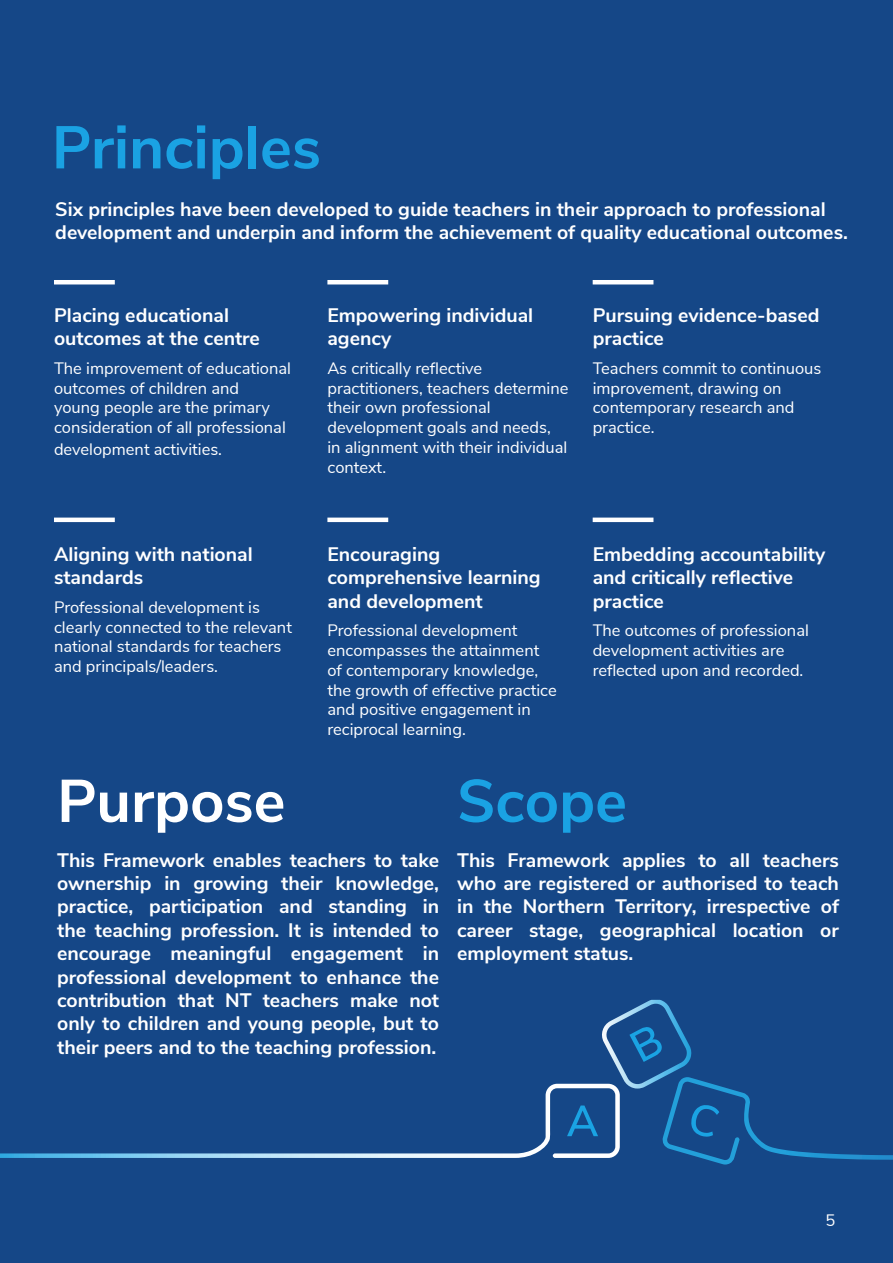
<style>
.page{position:relative;width:893px;height:1263px;background:#154787}
.page>*{position:absolute;margin:0;border:0;box-sizing:border-box;transform-origin:0 0}
.Heading{font:700 60px "Nunito Sans";color:#1aa2e3}
.Heading-2{font:700 60px "Nunito Sans";color:#fff}
.White_First_Paragrap{font:700 19.5px/23.4px "Nunito Sans";color:#fff}
.White_Body{font:16.5px/19.8px "Nunito Sans";color:#fff}
</style>
<div class="page">
<hr style="left:54px;top:280px;width:61px;height:4px;background:#fff">
<hr style="left:327px;top:280px;width:61px;height:4px;background:#fff">
<hr style="left:593px;top:280px;width:60px;height:4px;background:#fff">
<hr style="left:54px;top:518px;width:61px;height:4px;background:#fff">
<hr style="left:327px;top:518px;width:61px;height:4px;background:#fff">
<hr style="left:593px;top:518px;width:60px;height:4px;background:#fff">
<svg style="left:0;top:1084px;width:567px;height:74px"></svg>
<svg style="left:567px;top:1000px;width:326px;height:164px"></svg>
<p class="Heading" style="left:52px;top:104px;width:271px">Principles</p>
<p class="White_First_Paragrap" style="left:55px;top:196px;width:794px">Six principles have been developed to guide teachers in their approach to professional development and underpin and inform the achievement of quality educational outcomes.</p>
<p class="White_First_Paragrap" style="left:54px;top:302px;width:207px">Placing educational outcomes at the centre</p>
<p class="White_Body" style="left:54px;top:357px;width:239px">The improvement of educational outcomes of children and<br>young people are the primary consideration of all professional</p>
<p class="White_Body" style="left:54px;top:438px;width:170px">development activities.</p>
<p class="White_First_Paragrap" style="left:54px;top:541px;width:200px">Aligning with national standards</p>
<p class="White_Body" style="left:54px;top:596px;width:239px">Professional development is clearly connected to the relevant national standards for teachers and principals/leaders.</p>
<p class="White_First_Paragrap" style="left:327px;top:302px;width:207px">Empowering individual agency</p>
<p class="White_Body" style="left:327px;top:357px;width:243px">As critically reflective practitioners, teachers determine their own professional development goals and needs,<br>in alignment with their individual context.</p>
<p class="White_First_Paragrap" style="left:593px;top:302px;width:228px">Pursuing evidence-based practice</p>
<p class="White_Body" style="left:593px;top:357px;width:230px">Teachers commit to continuous improvement, drawing on contemporary research and practice.</p>
<p class="White_First_Paragrap" style="left:327px;top:541px;width:215px">Encouraging comprehensive learning and development</p>
<p class="White_Body" style="left:327px;top:619px;width:231px">Professional development encompasses the attainment of contemporary knowledge, the growth of effective practice and positive engagement in reciprocal learning.</p>
<p class="White_First_Paragrap" style="left:593px;top:541px;width:234px">Embedding accountability and critically reflective practice</p>
<p class="White_Body" style="left:593px;top:619px;width:218px">The outcomes of professional development activities are reflected upon and recorded.</p>
<p class="Heading-2" style="left:57px;top:757px;width:230px">Purpose</p>
<p class="White_First_Paragrap" style="left:57px;top:847px;width:383px;text-align:justify">This Framework enables teachers to take ownership in growing their knowledge, practice, participation and standing in the teaching profession. It is intended to encourage meaningful engagement in professional development to enhance the contribution that NT teachers make not only to children and young people, but to their peers and to the teaching profession.</p>
<p class="Heading" style="left:457px;top:757px;width:171px">Scope</p>
<p class="White_First_Paragrap" style="left:457px;top:847px;width:383px;text-align:justify">This Framework applies to all teachers who are registered or authorised to teach in the Northern Territory, irrespective of career stage, geographical location or employment status.</p>
<p class="White_Body" style="left:826px;top:1209px;width:11px">5</p>
</div>
